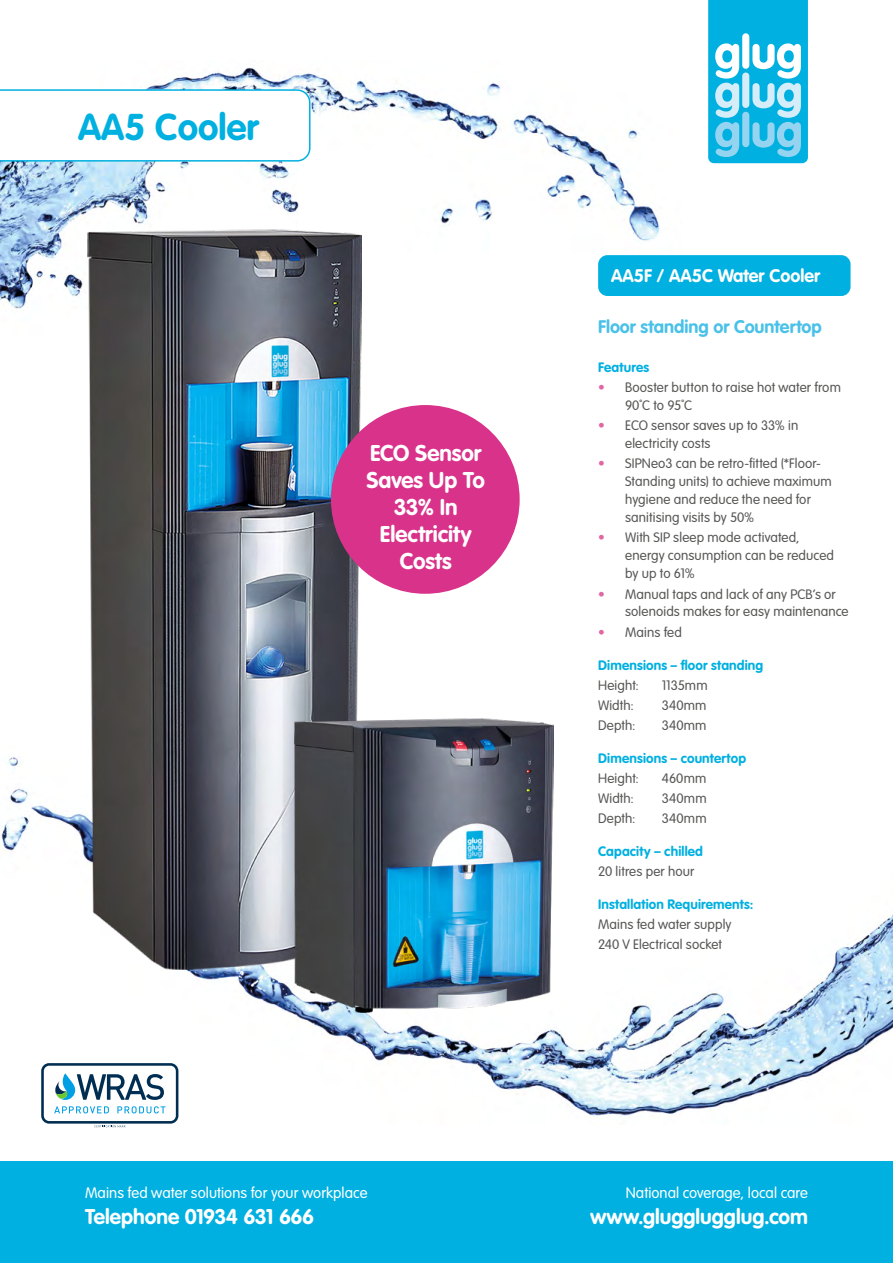
<style>
.page{position:relative;width:893px;height:1263px;background:#fff}
.page>*{position:absolute;margin:0;border:0;box-sizing:border-box;transform-origin:0 0}
.t1{font:700 36.75px "VAG Rounded Std";color:#00b0e0}
.t2{font:700 22.5px/27px "VAG Rounded Std";color:#fff;text-align:center}
.t3{font:700 21px "VAG Rounded Std";letter-spacing:-.005em;color:#fff}
.t4{font:700 21px "VAG Rounded Std";letter-spacing:-.025em;color:#fff}
.t5{font:700 18px "VAG Rounded Std";color:#4ac1e8}
.t6{font:700 18px "VAG Rounded Std";color:#fff}
.t7{font:300 15px "VAG Rounded Std";letter-spacing:.005em;color:#fff}
.t8{font:300 13.5px/18px "VAG Rounded Std";letter-spacing:.01em;color:#575756}
.t9{font:700 13.5px "VAG Rounded Std";letter-spacing:.01em;color:#00b0e0}
.s1{color:#e067a3}
</style>
<div class="page">
<img style="left:0;top:756px;width:893px;height:368px">
<img style="left:0;top:67px;width:660px;height:242px">
<svg style="left:708px;top:0;width:100px;height:163px;background:#46c4e8"></svg>
<div style="left:0;top:1161px;width:893px;height:102px;background:#00b0e0"></div>
<svg style="left:54px;top:1106px;width:55px;height:7px"></svg>
<svg style="left:117px;top:1106px;width:48px;height:7px"></svg>
<svg style="left:55px;top:1073px;width:109px;height:27px"></svg>
<div style="left:41px;top:1063px;width:137px;height:60px;border:3px solid #002e52;border-radius:7px"></div>
<svg style="left:94px;top:1125px;width:31px;height:2px"></svg>
<img style="left:87px;top:230px;width:275px;height:739px">
<img style="left:295px;top:719px;width:259px;height:294px">
<svg style="left:0;top:89px;width:310px;height:73px"></svg>
<div style="left:331px;top:405px;width:189px;height:189px;background:#d9328a;border-radius:50%"></div>
<div style="left:599px;top:256px;width:251px;height:39px;background:#00b0e0;border-radius:9px"></div>
<div style="left:598px;top:255px;width:253px;height:41px;border:2px solid #00b0e0;border-radius:9px"></div>
<h1 class="t1" style="left:78px;top:105px;width:182px">AA5 Cooler</h1>
<h2 class="t2" style="left:367px;top:440px;width:120px">ECO Sensor<br>Saves Up To<br>33% In<br>Electricity<br>Costs</h2>
<p class="t7" style="left:85px;top:1184px;width:284px">Mains fed water solutions for your workplace</p>
<h3 class="t4" style="left:85px;top:1204px;width:231px">Telephone 01934 631 666</h3>
<h3 class="t6" style="left:611px;top:265px;width:210px">AA5F / AA5C Water Cooler</h3>
<h3 class="t5" style="left:598px;top:316px;width:225px">Floor standing or Countertop</h3>
<p class="t9" style="left:598px;top:359px;width:53px">Features</p>
<p class="t8" style="left:625px;top:379px;width:217px;text-indent:-27px"><span class="s1">•</span> Booster button to raise hot water from<br>90˚C to 95˚C</p>
<p class="t8" style="left:625px;top:417px;width:175px;text-indent:-27px"><span class="s1">•</span> ECO sensor saves up to 33% in electricity costs</p>
<p class="t8" style="left:625px;top:455px;width:208px;text-indent:-27px"><span class="s1">•</span> SIPNeo3 can be retro-fitted (*Floor-<br>Standing units) to achieve maximum hygiene and reduce the need for sanitising visits by 50%</p>
<p class="t8" style="left:625px;top:529px;width:210px;text-indent:-27px"><span class="s1">•</span> With SIP sleep mode activated, energy consumption can be reduced by up to 61%</p>
<p class="t8" style="left:625px;top:585px;width:225px;text-indent:-27px"><span class="s1">•</span> Manual taps and lack of any PCB’s or solenoids makes for easy maintenance</p>
<p class="t8" style="left:598px;top:623px;width:85px"><span class="s1">•</span> Mains fed</p>
<p class="t9" style="left:598px;top:657px;width:167px">Dimensions – floor standing</p>
<p class="t8" style="left:598px;top:676px;width:42px">Height:</p>
<p class="t8" style="left:662px;top:676px;width:47px">1135mm</p>
<p class="t8" style="left:598px;top:696px;width:37px">Width:</p>
<p class="t8" style="left:662px;top:696px;width:46px">340mm</p>
<p class="t8" style="left:598px;top:717px;width:39px">Depth:</p>
<p class="t8" style="left:662px;top:717px;width:46px">340mm</p>
<p class="t9" style="left:598px;top:750px;width:149px">Dimensions – countertop</p>
<p class="t8" style="left:598px;top:770px;width:42px">Height:</p>
<p class="t8" style="left:662px;top:770px;width:46px">460mm</p>
<p class="t8" style="left:598px;top:790px;width:37px">Width:</p>
<p class="t8" style="left:662px;top:790px;width:46px">340mm</p>
<p class="t8" style="left:598px;top:810px;width:39px">Depth:</p>
<p class="t8" style="left:662px;top:810px;width:46px">340mm</p>
<p class="t9" style="left:598px;top:843px;width:106px">Capacity – chilled</p>
<p class="t8" style="left:598px;top:863px;width:98px">20 litres per hour</p>
<p class="t9" style="left:598px;top:896px;width:157px">Installation Requirements:</p>
<p class="t8" style="left:598px;top:915px;width:135px;line-height:20.1px">Mains fed water supply<br>240 V Electrical socket</p>
<p class="t7" style="left:626px;top:1184px;width:184px">National coverage, local care</p>
<h3 class="t3" style="left:590px;top:1204px;width:219px">www.glugglugglug.com</h3>
</div>
